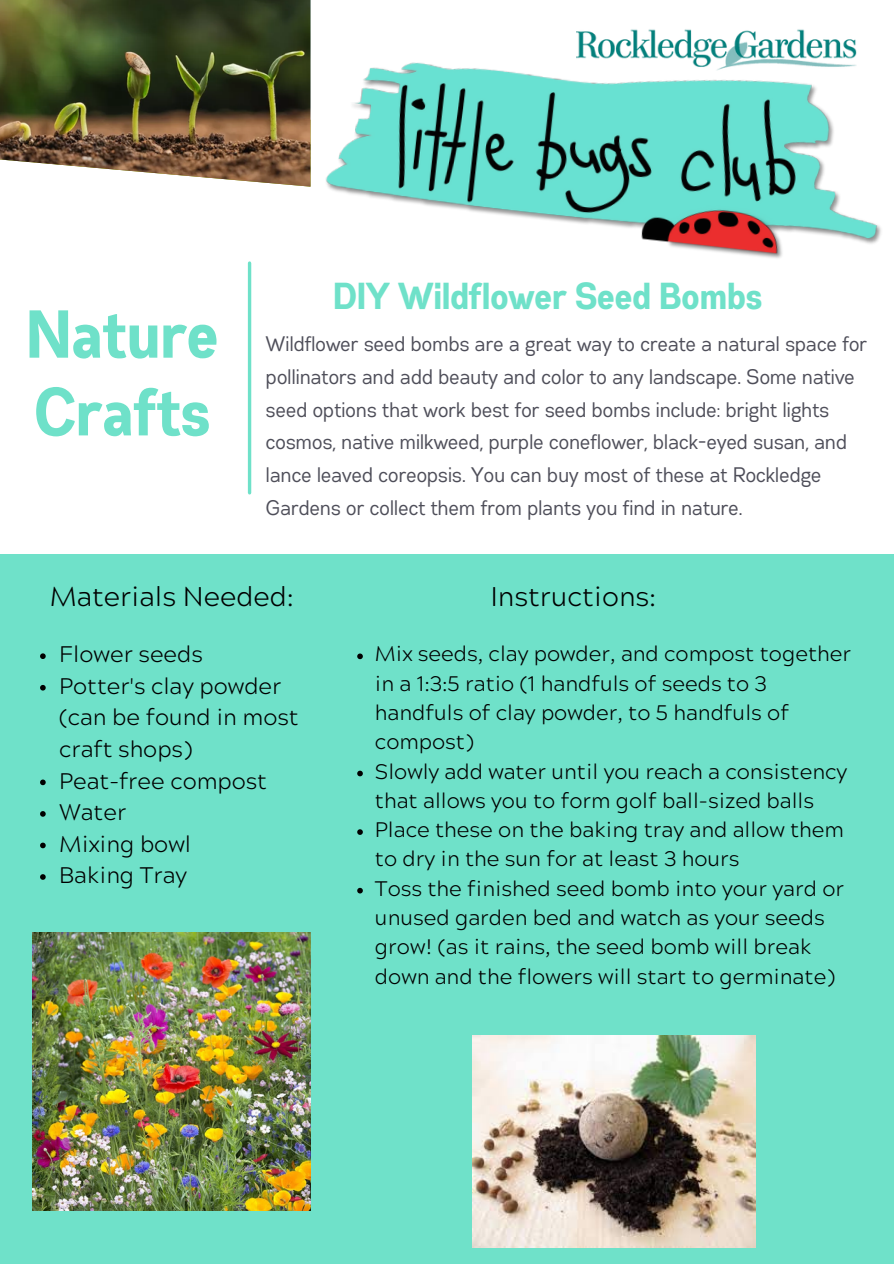
<style>
.page{position:relative;width:894px;height:1264px;background:#fff}
.page>*{position:absolute;margin:0;border:0;box-sizing:border-box;transform-origin:0 0}
.t1{font:700 67.5px/77.7px "Gabriel Sans Cond";color:#6fe1c9}
.t2{font:700 37.5px "Gabriel Sans Cond";color:#6fe1c9}
.t3{font:300 27px "Acherus Grotesque";color:#000}
.t4{font:300 22.5px/31.5px "Acherus Grotesque";color:#000}
.t5{font:300 21px/29.2px "Acherus Grotesque";color:#000}
.t6{font:21px/32.7px "Gabriel Sans Cond";color:#4e4e59}
</style>
<div class="page">
<div style="left:0;top:554px;width:893px;height:709px;background:#6fe1c9"></div>
<img style="left:0;top:0;width:310px;height:187px">
<hr style="left:248px;top:263px;width:3px;height:230px;background:#6fe1c9">
<img style="left:325px;top:50px;width:556px;height:208px">
<img style="left:576px;top:29px;width:280px;height:45px">
<img style="left:472px;top:1035px;width:283px;height:212px">
<img style="left:32px;top:932px;width:279px;height:278px">
<svg style="left:40px;top:653px;width:6px;height:6px"></svg>
<svg style="left:40px;top:685px;width:6px;height:5px"></svg>
<svg style="left:40px;top:779px;width:6px;height:6px"></svg>
<svg style="left:40px;top:811px;width:6px;height:5px"></svg>
<svg style="left:40px;top:842px;width:6px;height:6px"></svg>
<svg style="left:40px;top:874px;width:6px;height:5px"></svg>
<svg style="left:357px;top:653px;width:6px;height:6px"></svg>
<svg style="left:357px;top:770px;width:6px;height:6px"></svg>
<svg style="left:357px;top:829px;width:6px;height:5px"></svg>
<svg style="left:357px;top:887px;width:6px;height:6px"></svg>
<p class="t1" style="left:28px;top:299px;width:194px">Nature<br>Crafts</p>
<p class="t2" style="left:334px;top:279px;width:430px">DIY Wildflower Seed Bombs</p>
<p class="t6" style="left:266px;top:329px;width:602px">Wildflower seed bombs are a great way to create a natural space for pollinators and add beauty and color to any landscape. Some native seed options that work best for seed bombs include: bright lights cosmos, native milkweed, purple coneflower, black-eyed susan, and lance leaved coreopsis. You can buy most of these at Rockledge Gardens or collect them from plants you find in nature.</p>
<p class="t3" style="left:50px;top:585px;width:246px">Materials Needed:</p>
<p class="t3" style="left:490px;top:585px;width:167px">Instructions:</p>
<p class="t4" style="left:59px;top:642px;width:145px">Flower seeds</p>
<p class="t4" style="left:59px;top:673px;width:241px">Potter's clay powder (can be found in most craft shops)</p>
<p class="t4" style="left:59px;top:768px;width:209px">Peat-free compost</p>
<p class="t4" style="left:59px;top:799px;width:69px">Water</p>
<p class="t4" style="left:59px;top:831px;width:133px">Mixing bowl</p>
<p class="t4" style="left:59px;top:862px;width:129px">Baking Tray</p>
<p class="t5" style="left:375px;top:642px;width:477px">Mix seeds, clay powder, and compost together in a 1:3:5 ratio (1 handfuls of seeds to 3 handfuls of clay powder, to 5 handfuls of compost)</p>
<p class="t5" style="left:375px;top:759px;width:473px">Slowly add water until you reach a consistency that allows you to form golf ball-sized balls</p>
<p class="t5" style="left:375px;top:818px;width:470px">Place these on the baking tray and allow them to dry in the sun for at least 3 hours</p>
<p class="t5" style="left:375px;top:876px;width:470px">Toss the finished seed bomb into your yard or unused garden bed and watch as your seeds grow! (as it rains, the seed bomb will break down and the flowers will start to germinate)</p>
</div>
